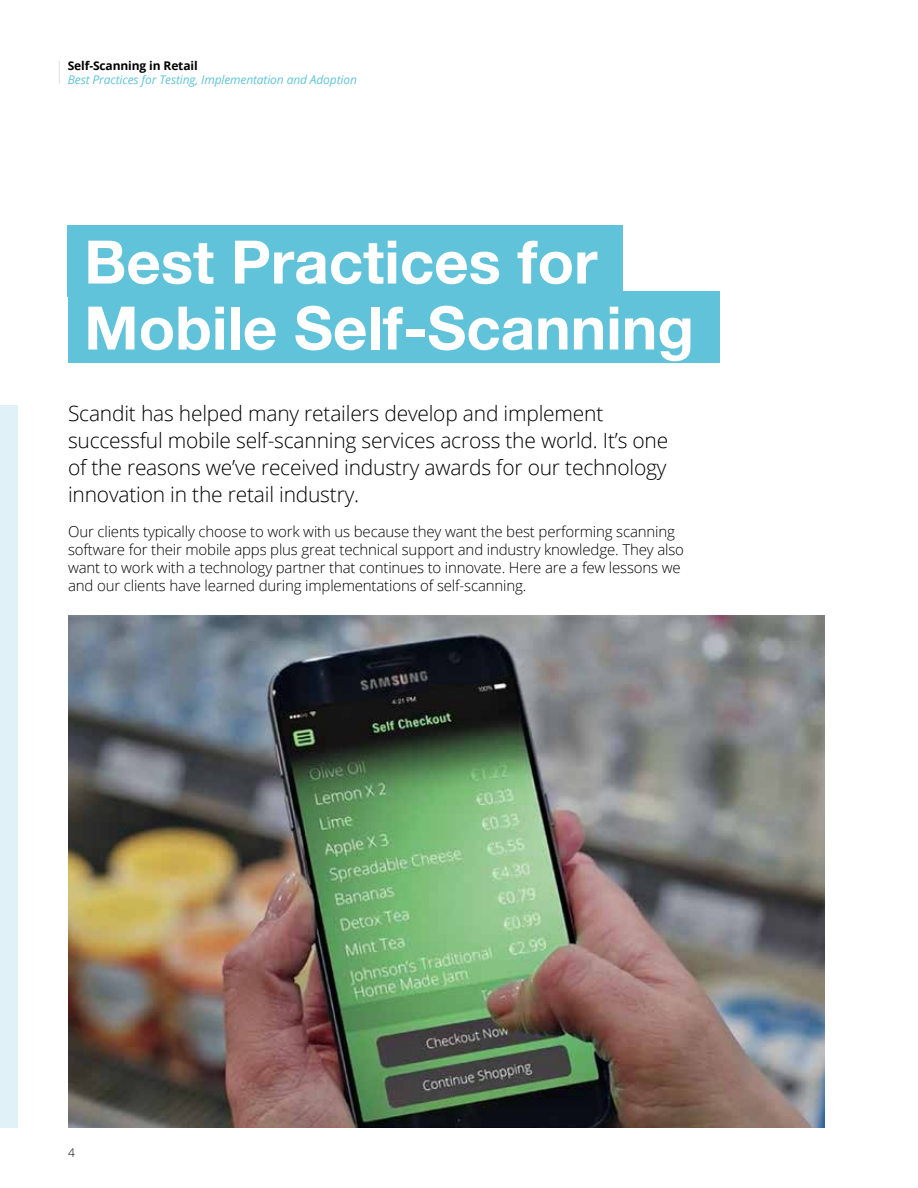
<style>
.page{position:relative;width:918px;height:1188px;background:#fff}
.page>*{position:absolute;margin:0;border:0;box-sizing:border-box;transform-origin:0 0}
.t1{font:700 60px/66px "Helvetica Neue";color:#fff}
.t2{font:300 21px/27px "Open Sans";letter-spacing:-.01em;color:#000}
.t3{font:300 15px/18px "Open Sans";letter-spacing:-.01em;color:#000}
.t4{font:italic 12px "Open Sans";letter-spacing:-.01em;color:#61c3d9}
.t5{font:700 12px "Open Sans";letter-spacing:-.01em;color:#000}
.t6{font:300 12px "Open Sans";color:#000}
</style>
<div class="page">
<img style="left:68px;top:615px;width:757px;height:512px">
<div style="left:0;top:405px;width:17px;height:722px;background:#e0f1f7"></div>
<div style="left:68px;top:225px;width:555px;height:72px;background:#61c3d9"></div>
<div style="left:68px;top:291px;width:651px;height:72px;background:#61c3d9"></div>
<svg style="left:59px;top:61px;width:1px;height:23px"></svg>
<p class="t5" style="left:68px;top:57px;width:131px">Self-Scanning in Retail</p>
<p class="t4" style="left:68px;top:72px;width:291px">Best Practices for Testing, Implementation and Adoption</p>
<h1 class="t1" style="left:84px;top:231px;width:611px">Best Practices for<br>Mobile Self-Scanning</h1>
<h2 class="t2" style="left:68px;top:399px;width:602px">Scandit has helped many retailers develop and implement successful mobile self-scanning services across the world. It’s one of the reasons we’ve received industry awards for our technology innovation in the retail industry.</h2>
<p class="t3" style="left:68px;top:522px;width:617px">Our clients typically choose to work with us because they want the best performing scanning software for their mobile apps plus great technical support and industry knowledge. They also want to work with a technology partner that continues to innovate. Here are a few lessons we and our clients have learned during implementations of self-scanning.</p>
<p class="t6" style="left:68px;top:1144px;width:8px">4</p>
</div>
